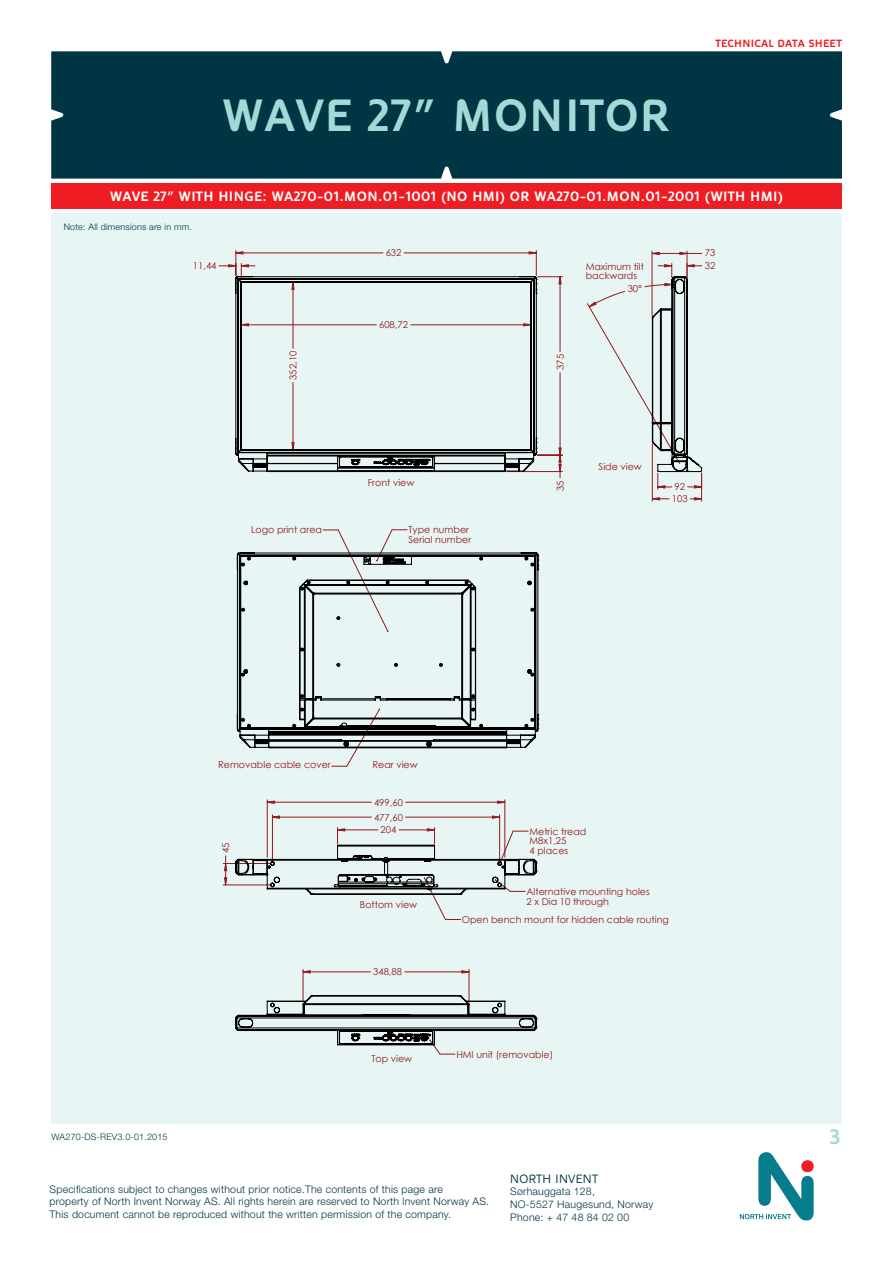
<style>
.page{position:relative;width:893px;height:1263px;background:#fff}
.page>*{position:absolute;margin:0;border:0;box-sizing:border-box;transform-origin:0 0}
.t1{font:700 45px "Oblik";letter-spacing:.03em;color:#a3d9d6}
.t2{font:700 21px "Oblik";color:#a3d9d6}
.t3{font:700 13.5px "Oblik";letter-spacing:.03em;color:#fff}
.t4{font:12px "Oblik";letter-spacing:.03em;color:#003543}
.t5{font:300 10.5px/12.8px "Helvetica Neue";letter-spacing:.02em;color:#003543}
.t6{font:700 10.5px "Oblik";letter-spacing:.03em;color:#ee1d23}
.t7{font:9.45px/9.4px "Century Gothic";color:#93191c}
.t8{font:300 9px "Helvetica Neue";letter-spacing:.02em;color:#003543}
</style>
<div class="page">
<svg style="left:740px;top:1152px;width:74px;height:68px"></svg>
<div style="left:51px;top:51px;width:791px;height:128px;background:#003543"></div>
<div style="left:51px;top:213px;width:791px;height:910px;background:#e7f5f4"></div>
<div style="left:51px;top:183px;width:791px;height:25px;background:#ee1d23"></div>
<hr style="left:469px;top:969px;width:1px;height:33px;background:#93191c">
<hr style="left:303px;top:969px;width:1px;height:33px;background:#93191c">
<hr style="left:223px;top:885px;width:47px;height:1px;background:#93191c">
<hr style="left:223px;top:863px;width:47px;height:1px;background:#93191c">
<svg style="left:538px;top:455px;width:24px;height:23px"></svg>
<svg style="left:332px;top:748px;width:48px;height:19px"></svg>
<svg style="left:323px;top:529px;width:84px;height:23px"></svg>
<svg style="left:302px;top:970px;width:168px;height:4px"></svg>
<svg style="left:219px;top:251px;width:343px;height:34px"></svg>
<svg style="left:224px;top:856px;width:3px;height:30px"></svg>
<svg style="left:537px;top:277px;width:24px;height:195px"></svg>
<svg style="left:235px;top:276px;width:302px;height:196px"></svg>
<svg style="left:587px;top:251px;width:115px;height:250px"></svg>
<svg style="left:237px;top:552px;width:302px;height:196px"></svg>
<svg style="left:235px;top:800px;width:302px;height:120px"></svg>
<svg style="left:235px;top:995px;width:302px;height:60px"></svg>
<p class="t1" style="left:223px;top:90px;width:449px">WAVE 27” MONITOR</p>
<p class="t6" style="left:715px;top:37px;width:128px">TECHNICAL DATA SHEET</p>
<p class="t3" style="left:110px;top:188px;width:674px">WAVE 27” WITH HINGE: WA270-01.MON.01-1001 (NO HMI) OR WA270-01.MON.01-2001 (WITH HMI)</p>
<p class="t8" style="left:64px;top:221px;width:130px">Note: All dimensions are in mm.</p>
<p class="t7" style="left:386px;top:248px;width:17px">632</p>
<p class="t7" style="left:705px;top:247px;width:12px;line-height:12.3px">73<br>32</p>
<p class="t7" style="left:193px;top:261px;width:25px">11,44</p>
<p class="t7" style="left:586px;top:261px;width:60px">Maximum tilt backwards</p>
<p class="t7" style="left:288px;top:380px;width:30px;rotate:-90deg">352,10</p>
<p class="t7" style="left:251px;top:525px;width:72px">Logo print area</p>
<p class="t7" style="left:379px;top:320px;width:30px">608,72</p>
<p class="t7" style="left:368px;top:477px;width:48px">Front view</p>
<p class="t7" style="left:409px;top:525px;width:64px">Type number<br>Serial number</p>
<p class="t7" style="left:555px;top:370px;width:17px;rotate:-90deg">375</p>
<p class="t7" style="left:628px;top:284px;width:16px">30°</p>
<p class="t7" style="left:555px;top:491px;width:12px;rotate:-90deg">35</p>
<p class="t7" style="left:599px;top:461px;width:45px">Side view</p>
<p class="t7" style="left:672px;top:481px;width:17px;line-height:12px">92<br>103</p>
<p class="t7" style="left:218px;top:759px;width:114px">Removable cable cover</p>
<p class="t7" style="left:372px;top:759px;width:47px">Rear view</p>
<p class="t7" style="left:374px;top:797px;width:30px">499,60</p>
<p class="t7" style="left:374px;top:812px;width:30px">477,60</p>
<p class="t7" style="left:221px;top:853px;width:12px;rotate:-90deg">45</p>
<p class="t7" style="left:381px;top:825px;width:17px">204</p>
<p class="t7" style="left:360px;top:900px;width:59px">Bottom view</p>
<p class="t7" style="left:529px;top:826px;width:58px">Metric tread<br>M8x1,25<br>4 places</p>
<p class="t7" style="left:527px;top:887px;width:125px">Alternative mounting holes<br>2 x Dia 10 through</p>
<p class="t8" style="left:51px;top:1131px;width:118px">WA270-DS-REV3.0-01.2015</p>
<p class="t7" style="left:373px;top:967px;width:30px">348,88</p>
<p class="t7" style="left:371px;top:1054px;width:42px">Top view</p>
<p class="t7" style="left:462px;top:915px;width:209px">Open bench mount for hidden cable routing</p>
<p class="t7" style="left:456px;top:1050px;width:98px">HMI unit (removable)</p>
<p class="t5" style="left:50px;top:1182px;width:441px">Specifications subject to changes without prior notice.The contents of this page are<br>property of North Invent Norway AS. All rights herein are reserved to North lnvent Norway AS.<br>This document cannot be reproduced without the written permission of the company.</p>
<p class="t4" style="left:510px;top:1171px;width:89px">NORTH INVENT</p>
<p class="t5" style="left:510px;top:1185px;width:144px">Sørhauggata 128,<br>NO-5527 Haugesund, Norway<br>Phone: + 47 48 84 02 00</p>
<h2 class="t2" style="left:830px;top:1125px;width:12px">3</h2>
</div>
